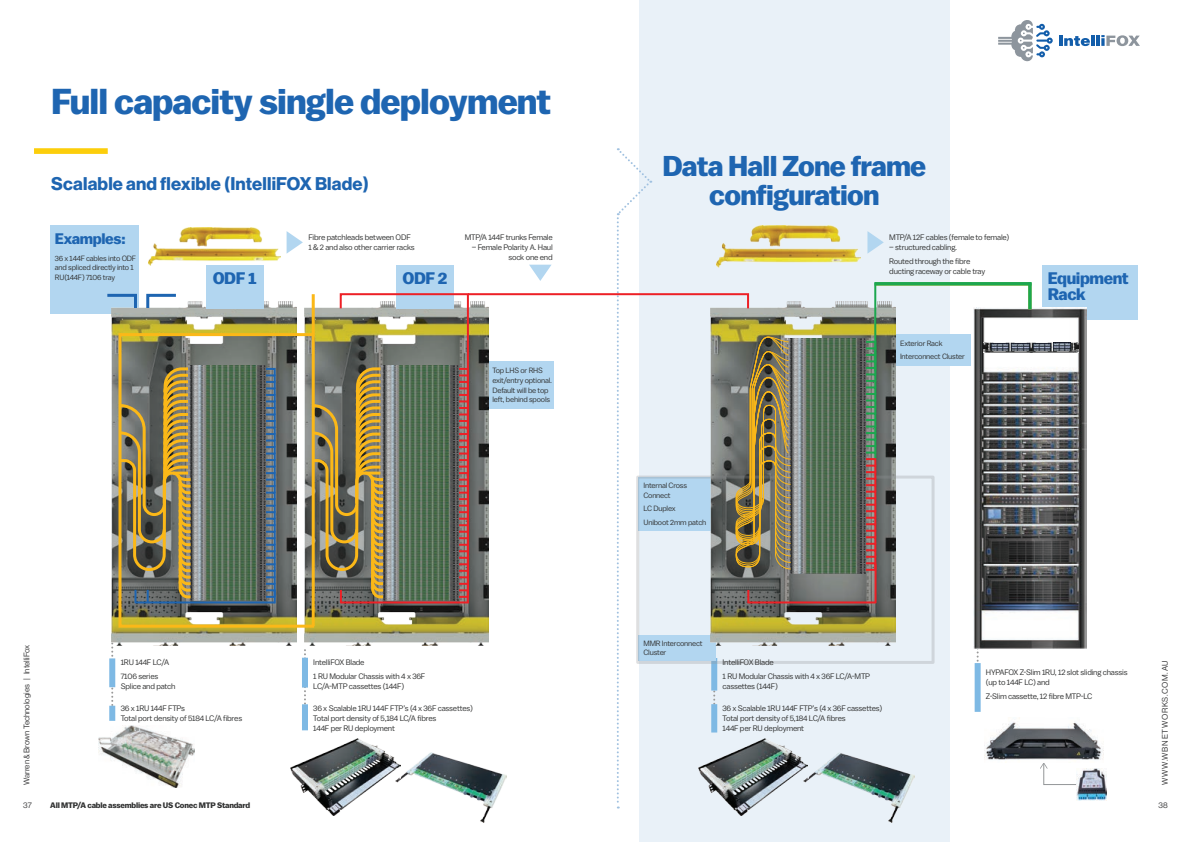
<style>
.page{position:relative;width:1191px;height:842px;background:#fff}
.page>*{position:absolute;margin:0;border:0;box-sizing:border-box;transform-origin:0 0}
.t1{font:700 36px "Balto";letter-spacing:-.025em;color:#1e65b1}
.t2{font:700 28.6px/28.6px "Balto";letter-spacing:-.025em;color:#1e65b1;text-align:center}
.t3{font:700 18px "Neue Haas Display";letter-spacing:.01em;color:#1e65b1}
.t4{font:700 16.7px/16.7px "Balto";letter-spacing:-.025em;color:#1e65b1}
.t5{font:700 15.3px "Balto";letter-spacing:-.025em;color:#1e65b1}
.t6{font:8px/10px "Balto";letter-spacing:-.025em;color:#313232}
.t7{font:700 8px "Balto";letter-spacing:-.025em;color:#313232}
.t8{font:8px "N Haas Grotesk DS Pro 55 Rg";color:#3e3e3f}
.t9{font:8px "N Haas Grotesk DS Pro 55 Rg";letter-spacing:.09em;color:#3e3e3f}
.t10{font:7.6px/9.5px "Balto";letter-spacing:-.025em;color:#313232}
</style>
<div class="page">
<div style="left:639px;top:0;width:311px;height:842px;background:#e9f1f8"></div>
<svg style="left:1040px;top:763px;width:36px;height:22px"></svg>
<svg style="left:976px;top:649px;width:2px;height:13px"></svg>
<div style="left:974px;top:663px;width:6px;height:49px;background:#7eb9e4"></div>
<img style="left:791px;top:226px;width:69px;height:37px">
<svg style="left:867px;top:231px;width:16px;height:23px"></svg>
<div style="left:895px;top:334px;width:75px;height:31px;background:#b2d6f0"></div>
<img style="left:984px;top:717px;width:118px;height:43px">
<img style="left:1076px;top:768px;width:30px;height:33px">
<div style="left:1042px;top:265px;width:95px;height:55px;background:#b2d6f0"></div>
<img style="left:973px;top:308px;width:113px;height:341px">
<img style="left:984px;top:342px;width:94px;height:10px">
<img style="left:991px;top:343px;width:18px;height:7px">
<img style="left:1012px;top:343px;width:17px;height:7px">
<img style="left:1033px;top:343px;width:17px;height:7px">
<img style="left:1053px;top:343px;width:17px;height:7px">
<svg style="left:876px;top:282px;width:157px;height:30px"></svg>
<img style="left:791px;top:302px;width:104px;height:344px">
<hr style="left:874px;top:282px;width:2px;height:89px;background:#1ca74f">
<svg style="left:874px;top:282px;width:154px;height:4px"></svg>
<hr style="left:1028px;top:282px;width:3px;height:27px;background:#1ca74f">
<img style="left:791px;top:339px;width:74px;height:234px">
<svg style="left:859px;top:340px;width:18px;height:232px;background:#6f685c"></svg>
<hr style="left:874px;top:564px;width:2px;height:39px;background:#ed2026">
<hr style="left:747px;top:601px;width:129px;height:2px;background:#ed2026">
<svg style="left:111px;top:639px;width:2px;height:67px"></svg>
<div style="left:109px;top:706px;width:6px;height:15px;background:#7eb9e4"></div>
<div style="left:109px;top:658px;width:6px;height:29px;background:#7eb9e4"></div>
<img style="left:99px;top:725px;width:95px;height:62px">
<div style="left:50px;top:225px;width:89px;height:89px;background:#b2d6f0"></div>
<img style="left:149px;top:228px;width:132px;height:37px">
<svg style="left:286px;top:231px;width:17px;height:23px"></svg>
<svg style="left:304px;top:649px;width:2px;height:55px"></svg>
<div style="left:302px;top:704px;width:6px;height:26px;background:#7eb9e4"></div>
<div style="left:302px;top:658px;width:6px;height:29px;background:#7eb9e4"></div>
<img style="left:304px;top:302px;width:147px;height:344px">
<div style="left:396px;top:265px;width:57px;height:43px;background:#b2d6f0"></div>
<hr style="left:312px;top:294px;width:3px;height:332px;background:#fbb818">
<svg style="left:339px;top:293px;width:112px;height:306px;background:#74826d"></svg>
<img style="left:112px;top:302px;width:184px;height:344px">
<div style="left:206px;top:265px;width:57px;height:43px;background:#b2d6f0"></div>
<img style="left:194px;top:366px;width:71px;height:234px">
<svg style="left:258px;top:367px;width:19px;height:236px;background:#556676"></svg>
<svg style="left:309px;top:366px;width:77px;height:237px;background:#867851"></svg>
<hr style="left:135px;top:601px;width:140px;height:2px;background:#1e65b1">
<hr style="left:340px;top:601px;width:129px;height:2px;background:#ed2026">
<div style="left:118px;top:333px;width:198px;height:295px;border:3px solid #fbb818"></div>
<svg style="left:107px;top:293px;width:31px;height:18px"></svg>
<svg style="left:145px;top:293px;width:34px;height:18px"></svg>
<svg style="left:117px;top:366px;width:77px;height:237px;background:#897a50"></svg>
<hr style="left:173px;top:472px;width:15px;height:3px;background:#fbb818">
<svg style="left:451px;top:148px;width:340px;height:660px"></svg>
<img style="left:400px;top:752px;width:107px;height:70px">
<img style="left:291px;top:738px;width:109px;height:78px">
<img style="left:807px;top:753px;width:107px;height:69px">
<img style="left:698px;top:738px;width:109px;height:78px">
<div style="left:34px;top:148px;width:74px;height:6px;background:#fcce0b"></div>
<svg style="left:1059px;top:35px;width:81px;height:11px"></svg>
<svg style="left:998px;top:20px;width:54px;height:41px"></svg>
<h1 class="t1" style="left:51px;top:80px;width:501px">Full capacity single deployment</h1>
<h3 class="t3" style="left:51px;top:174px;width:319px">Scalable and flexible (IntelliFOX Blade)</h3>
<h3 class="t5" style="left:55px;top:229px;width:73px">Examples:</h3>
<p class="t6" style="left:465px;top:232px;width:89px">MTP/A 144F trunks Female</p>
<p class="t6" style="left:472px;top:242px;width:82px;text-align:right">– Female Polarity A. Haul sock one end</p>
<p class="t6" style="left:308px;top:232px;width:108px">Fibre patchleads between ODF<br>1 &amp; 2 and also other carrier racks</p>
<p class="t10" style="left:55px;top:253px;width:83px">36 x 144F cables into ODF and spliced directly into 1<br>RU(144F) 7106 tray</p>
<h3 class="t4" style="left:213px;top:269px;width:46px">ODF 1</h3>
<h3 class="t4" style="left:402px;top:269px;width:47px">ODF 2</h3>
<p class="t10" style="left:492px;top:366px;width:61px">Top LHS or RHS exit/entry optional.<br>Default will be top left, behind spools</p>
<h2 class="t2" style="left:662px;top:151px;width:265px">Data Hall Zone frame configuration</h2>
<p class="t6" style="left:889px;top:232px;width:122px">MTP/A 12F cables (female to female)</p>
<p class="t6" style="left:889px;top:240px;width:83px;line-height:13.8px">– structured cabling.<br>Routed through the fibre</p>
<p class="t6" style="left:889px;top:266px;width:97px">ducting raceway or cable tray</p>
<p class="t10" style="left:900px;top:336px;width:66px;line-height:13.4px">Exterior Rack<br>Interconnect Cluster</p>
<h3 class="t4" style="left:1048px;top:269px;width:82px">Equipment<br>Rack</h3>
<p class="t10" style="left:643px;top:481px;width:45px">Internal Cross<br>Connect</p>
<p class="t10" style="left:643px;top:502px;width:64px;line-height:13.4px">LC Duplex<br>Uniboot 2mm patch</p>
<p class="t8" style="left:22px;top:785px;width:142px;rotate:-90deg">Warren &amp; Brown Technologies | IntelliFox</p>
<p class="t8" style="left:23px;top:801px;width:10px">37</p>
<p class="t6" style="left:121px;top:655px;width:50px;line-height:13.8px">1RU 144F LC/A<br>7106 series</p>
<p class="t6" style="left:121px;top:681px;width:56px">Splice and patch</p>
<p class="t6" style="left:121px;top:703px;width:123px">36 x 1RU 144F FTPs<br>Total port density of 5184 LC/A fibres</p>
<p class="t7" style="left:50px;top:800px;width:201px">All MTP/A cable assemblies are US Conec MTP Standard</p>
<p class="t10" style="left:643px;top:638px;width:61px">MMR Interconnect<br>Cluster</p>
<p class="t6" style="left:313px;top:655px;width:113px;line-height:13.8px">IntelliFOX Blade<br>1 RU Modular Chassis with 4 x 36F</p>
<p class="t6" style="left:313px;top:681px;width:92px">LC/A-MTP cassettes (144F)</p>
<p class="t6" style="left:313px;top:703px;width:161px">36 x Scalable 1RU 144F FTP’s (4 x 36F cassettes)<br>Total port density of 5,184 LC/A fibres<br>144F per RU deployment</p>
<p class="t6" style="left:722px;top:703px;width:161px">36 x Scalable 1RU 144F FTP’s (4 x 36F cassettes)<br>Total port density of 5,184 LC/A fibres<br>144F per RU deployment</p>
<p class="t6" style="left:722px;top:655px;width:149px;line-height:13.8px">IntelliFOX Blade<br>1 RU Modular Chassis with 4 x 36F LC/A-MTP</p>
<p class="t6" style="left:722px;top:681px;width:57px">cassettes (144F)</p>
<p class="t6" style="left:986px;top:667px;width:143px">HYPAFOX Z-Slim 1RU, 12 slot sliding chassis (up to 144F LC) and</p>
<p class="t6" style="left:986px;top:691px;width:108px">Z-Slim cassette, 12 fibre MTP-LC</p>
<p class="t9" style="left:1160px;top:785px;width:126px;rotate:-90deg">WWW.WBNETWORKS.COM.AU</p>
<p class="t8" style="left:1158px;top:801px;width:11px">38</p>
</div>
